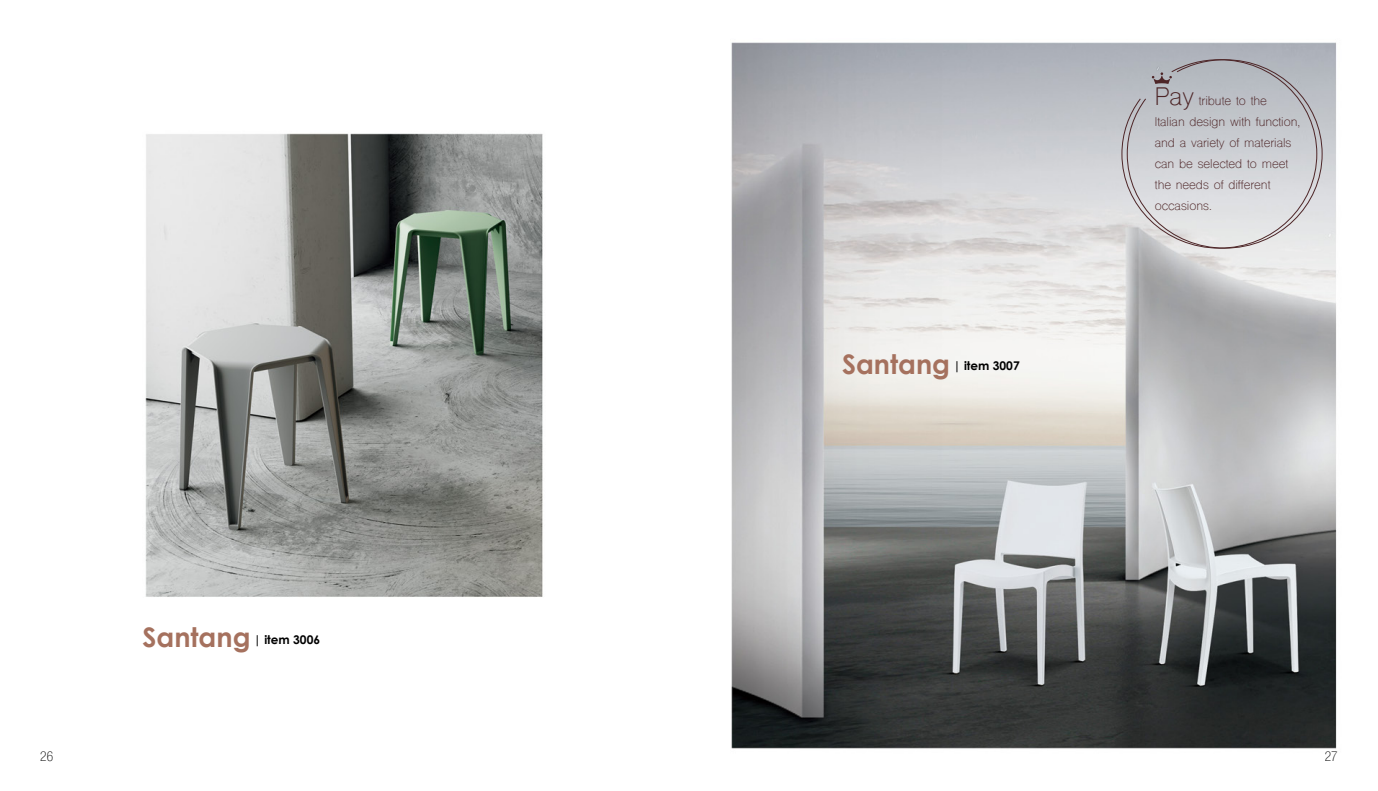
<style>
.page{position:relative;width:1378px;height:791px;background:#fff}
.page>*{position:absolute;margin:0;border:0;box-sizing:border-box;transform-origin:0 0}
.t1{font:700 27px "Century Gothic";color:#a5715e}
.t2{font:100 condensed 13.5px "Helvetica Neue LT Std";color:#000}
.t3{font:12px/21px "Shree Dev 0714";color:#4d2527}
.t4{font:700 12px "Century Gothic";color:#000}
.s1{font-size:24px}
</style>
<div class="page">
<img style="left:145px;top:42px;width:1192px;height:707px">
<svg style="left:1121px;top:59px;width:201px;height:189px;background:#c9cace"></svg>
<p class="t2" style="left:40px;top:749px;width:14px">26</p>
<h1 class="t1" style="left:142px;top:617px;width:109px">Santang</h1>
<p class="t4" style="left:254px;top:631px;width:68px">| item 3006</p>
<h1 class="t1" style="left:842px;top:343px;width:109px">Santang</h1>
<p class="t4" style="left:953px;top:357px;width:68px">| item 3007</p>
<p class="t3" style="left:1155px;top:91px;width:147px"><span class="s1">Pay</span> tribute to the<br>Italian design with function, and a variety of materials can be selected to meet the needs of different occasions.</p>
<p class="t2" style="left:1324px;top:749px;width:14px">27</p>
</div>
